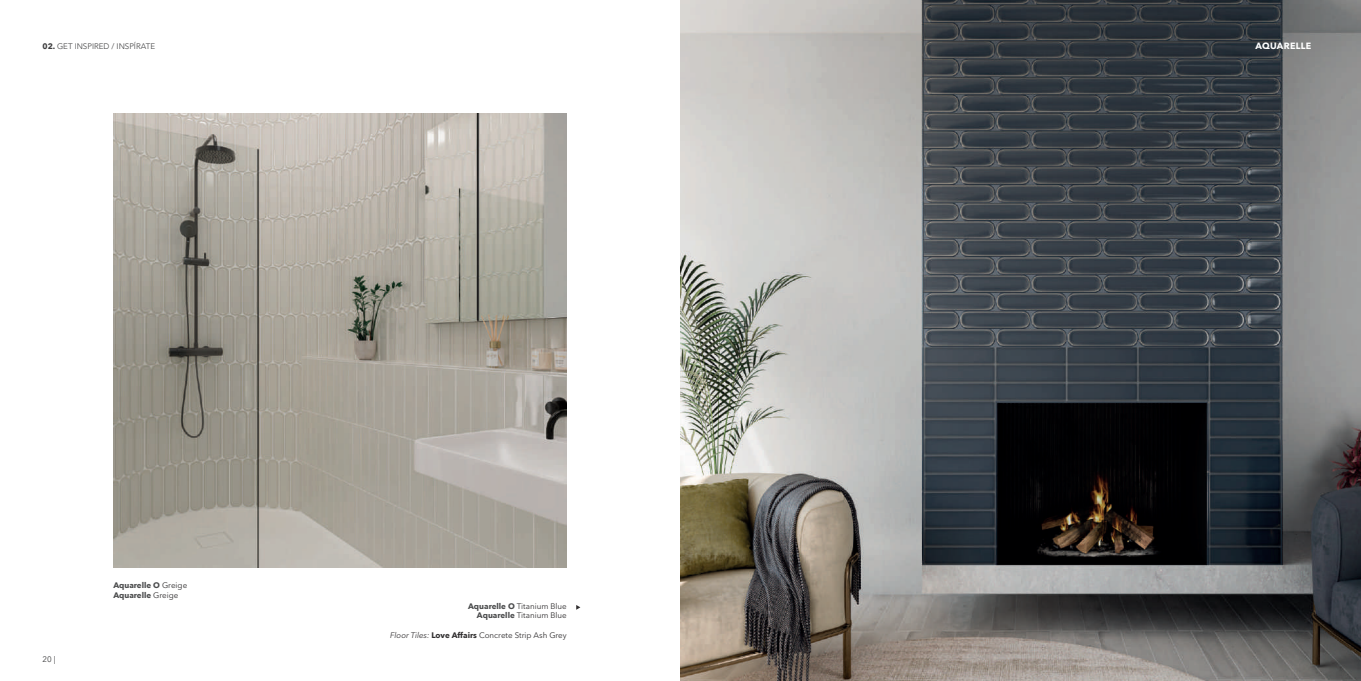
<style>
.page{position:relative;width:1361px;height:681px;background:#fff}
.page>*{position:absolute;margin:0;border:0;box-sizing:border-box;transform-origin:0 0}
.t1{font:700 9px "Avenir Next LT Pro";letter-spacing:.035em;color:#fff}
.t2{font:8px/9.6px "Avenir Next LT Pro";color:#312f30;text-align:right}
.t3{font:700 8px/9.6px "Avenir Next LT Pro";color:#4a4b4c}
.t4{font:300 8px "Avenir LT Std";color:#3e3e3f}
.t5{font:8px "Avenir Next LT Pro";color:#3e3e3f}
.s1{font-family:"Avenir Next LT Pro";font-weight:700}
.s2{font-weight:400;color:#312f30}
.s3{font-weight:700;color:#4a4b4c}
.s4{font-style:italic}
.s5{font-weight:700}
</style>
<div class="page">
<img style="left:680px;top:0;width:681px;height:680px">
<img style="left:113px;top:113px;width:454px;height:454px">
<svg style="left:576px;top:605px;width:4px;height:4px"></svg>
<p class="t4" style="left:43px;top:41px;width:114px"><span class="s1">02.</span> GET INSPIRED / INSPÍRATE</p>
<p class="t1" style="left:1239px;top:41px;width:73px">POINT &amp; DUSH</p>
<p class="t1" style="left:1255px;top:41px;width:57px">AQUARELLE</p>
<p class="t5" style="left:43px;top:654px;width:15px">20 |</p>
<p class="t3" style="left:113px;top:580px;width:75px">Aquarelle O <span class="s2">Greige<br></span>Aquarelle <span class="s2">Greige</span></p>
<p class="t2" style="left:468px;top:601px;width:100px"><span class="s3">Aquarelle O</span> Titanium Blue<br><span class="s3">Aquarelle</span> Titanium Blue</p>
<p class="t2" style="left:390px;top:629px;width:178px"><span class="s4">Floor Tiles:</span> <span class="s5">Love Affairs</span> Concrete Strip Ash Grey</p>
</div>
